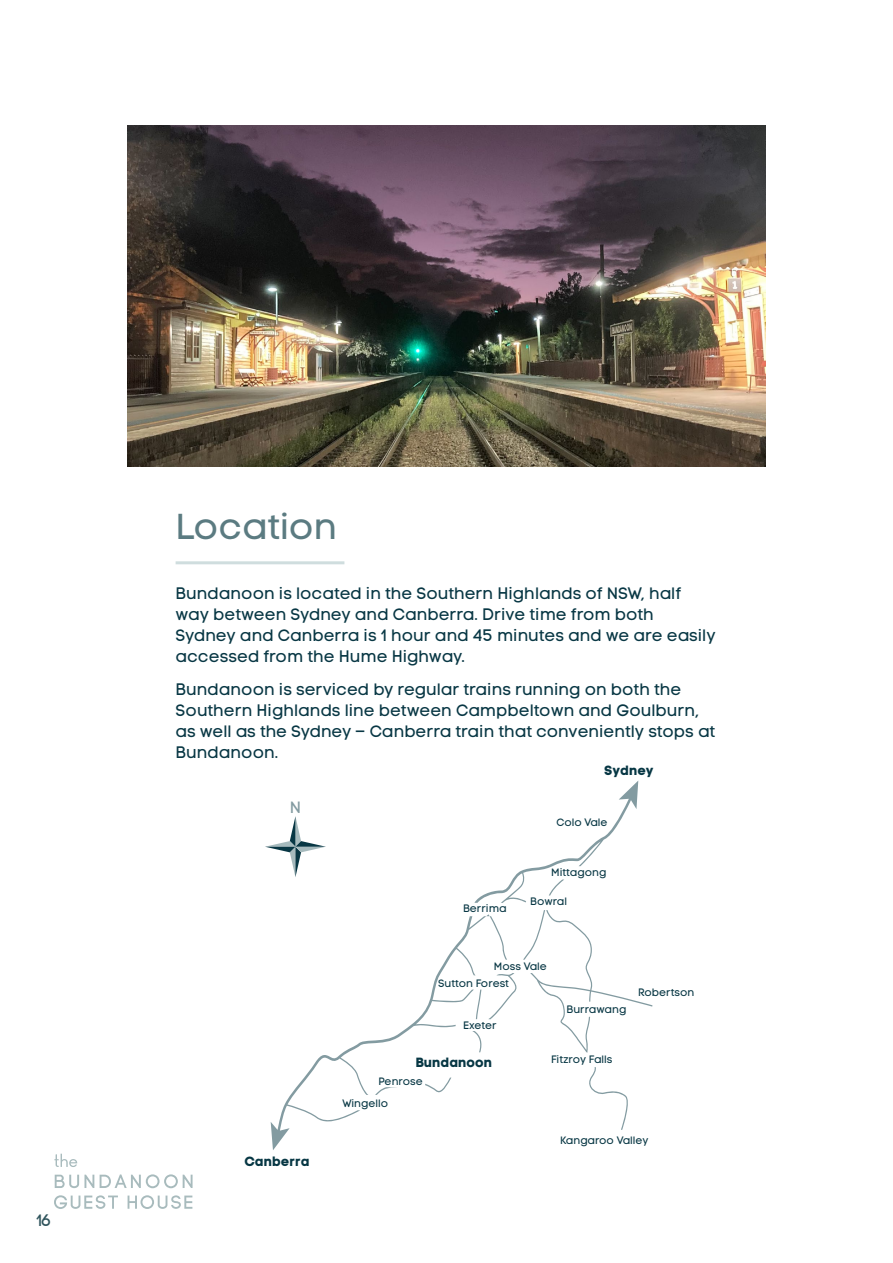
<style>
.page{position:relative;width:893px;height:1263px;background:#fff}
.page>*{position:absolute;margin:0;border:0;box-sizing:border-box;transform-origin:0 0}
.t1{font:36px "Code Pro LC";color:#5b7b81}
.t2{font:16.5px/21px "Code Pro LC";color:#083744}
.t3{font:16.5px "Code Pro LC";color:#2f545c}
.t4{font:16.35px "Code Pro LC";color:#839ba1}
.t5{font:13.35px "Code Pro Bold LC";letter-spacing:.02em;color:#073744}
.t6{font:10.65px "Code Pro LC";color:#083744}
</style>
<div class="page">
<svg style="left:589px;top:1067px;width:39px;height:63px"></svg>
<svg style="left:488px;top:973px;width:28px;height:46px"></svg>
<svg style="left:474px;top:781px;width:164px;height:122px"></svg>
<svg style="left:271px;top:916px;width:215px;height:234px"></svg>
<svg style="left:425px;top:1077px;width:26px;height:15px"></svg>
<svg style="left:476px;top:989px;width:5px;height:30px"></svg>
<svg style="left:472px;top:1031px;width:11px;height:21px"></svg>
<svg style="left:523px;top:910px;width:129px;height:142px"></svg>
<svg style="left:375px;top:1087px;width:23px;height:8px"></svg>
<svg style="left:486px;top:914px;width:21px;height:46px"></svg>
<svg style="left:265px;top:816px;width:61px;height:61px"></svg>
<hr style="left:176px;top:561px;width:168px;height:3px;background:#cfddde">
<img style="left:128px;top:125px;width:637px;height:341px">
<svg style="left:54px;top:1154px;width:23px;height:13px"></svg>
<svg style="left:54px;top:1195px;width:64px;height:14px"></svg>
<svg style="left:128px;top:1195px;width:64px;height:14px"></svg>
<svg style="left:55px;top:1175px;width:39px;height:13px"></svg>
<svg style="left:100px;top:1174px;width:93px;height:14px"></svg>
<p class="t3" style="left:36px;top:1210px;width:17px">16</p>
<h1 class="t1" style="left:176px;top:505px;width:163px">Location</h1>
<p class="t2" style="left:176px;top:583px;width:541px">Bundanoon is located in the Southern Highlands of NSW, half way between Sydney and Canberra. Drive time from both Sydney and Canberra is 1 hour and 45 minutes and we are easily accessed from the Hume Highway.</p>
<p class="t2" style="left:176px;top:679px;width:541px">Bundanoon is serviced by regular trains running on both the Southern Highlands line between Campbeltown and Goulburn, as well as the Sydney – Canberra train that conveniently stops at Bundanoon.</p>
<p class="t5" style="left:604px;top:762px;width:51px">Sydney</p>
<p class="t4" style="left:290px;top:797px;width:13px">N</p>
<p class="t5" style="left:244px;top:1153px;width:67px">Canberra</p>
<p class="t6" style="left:463px;top:902px;width:45px">Berrima</p>
<p class="t6" style="left:556px;top:816px;width:53px">Colo Vale</p>
<p class="t6" style="left:551px;top:866px;width:57px">Mittagong</p>
<p class="t6" style="left:530px;top:895px;width:38px">Bowral</p>
<p class="t6" style="left:494px;top:960px;width:55px">Moss Vale</p>
<p class="t6" style="left:438px;top:977px;width:72px">Sutton Forest</p>
<p class="t6" style="left:463px;top:1019px;width:35px">Exeter</p>
<p class="t5" style="left:416px;top:1054px;width:78px">Bundanoon</p>
<p class="t6" style="left:378px;top:1075px;width:46px">Penrose</p>
<p class="t6" style="left:342px;top:1097px;width:47px">Wingello</p>
<p class="t6" style="left:567px;top:1003px;width:61px">Burrawang</p>
<p class="t6" style="left:551px;top:1053px;width:63px">Fitzroy Falls</p>
<p class="t6" style="left:638px;top:986px;width:58px">Robertson</p>
<p class="t6" style="left:560px;top:1134px;width:90px">Kangaroo Valley</p>
</div>
